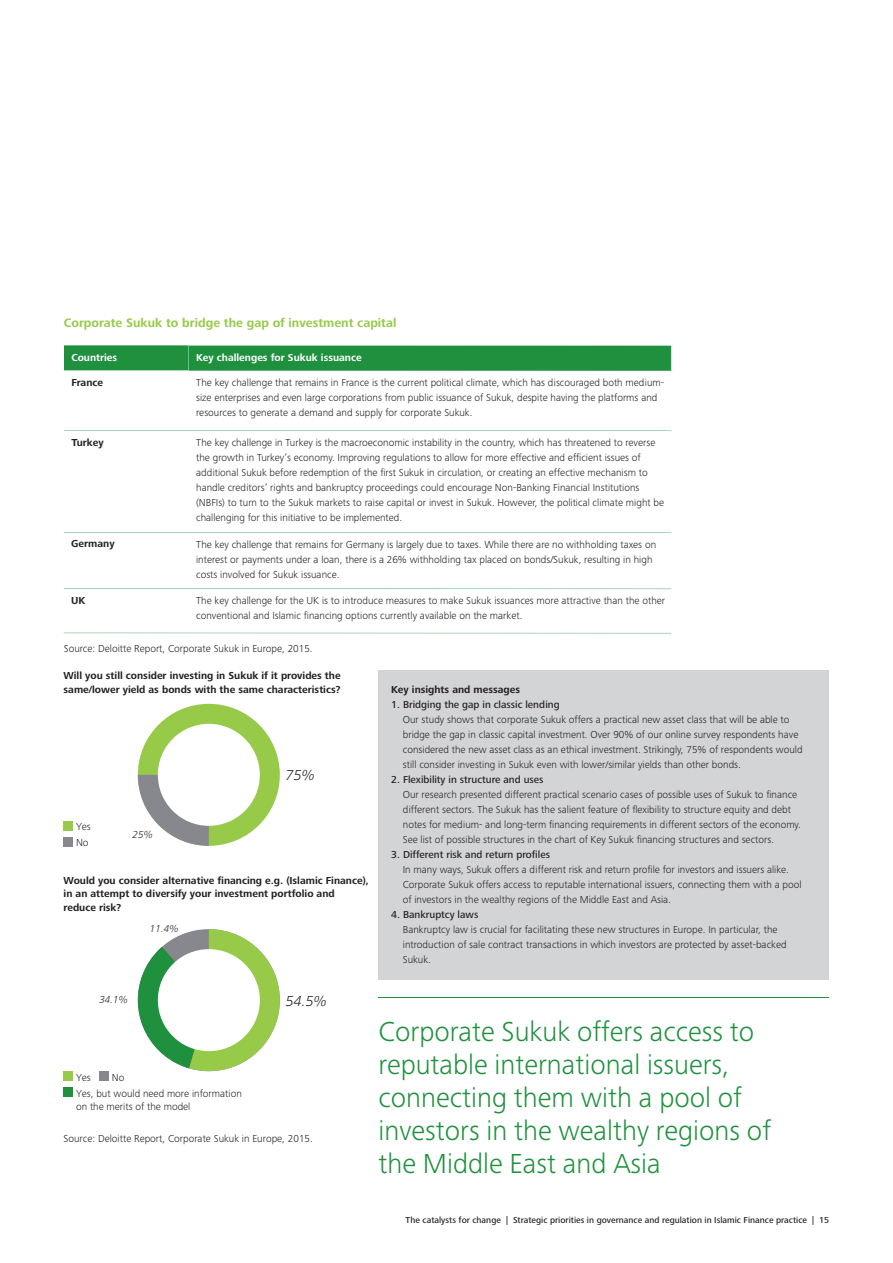
<style>
.page{position:relative;width:893px;height:1263px;background:#fff}
.page>*{position:absolute;margin:0;border:0;box-sizing:border-box;transform-origin:0 0}
.t1{font:300 28.5px/33px "Frutiger Next Pro";color:#1f913e}
.t2{font:italic 300 15px "Frutiger Next Pro";color:#231f20}
.t3{font:700 12.75px "Frutiger Next Pro";color:#97ca49}
.t4{font:300 10.5px/15px "Frutiger Next Pro";color:#231f20}
.t5{font:700 10.5px/13.5px "Frutiger Next Pro";color:#231f20}
.t6{font:500 10.5px "Frutiger Next Pro";color:#231f20}
.t7{font:700 10.5px "Frutiger Next Pro";color:#fff}
.t8{font:italic 300 10.5px "Frutiger Next Pro";color:#231f20}
.t9{font:500 9px "Frutiger Next Pro";color:#231f20}
</style>
<div class="page">
<div style="left:378px;top:670px;width:451px;height:310px;background:#d3d4d6"></div>
<hr style="left:378px;top:997px;width:451px;height:1px;background:#1f913e">
<div style="left:64px;top:345px;width:124px;height:26px;background:#1f913e"></div>
<div style="left:188px;top:345px;width:483px;height:26px;background:#1f913e"></div>
<hr style="left:188px;top:345px;width:1px;height:288px;background:#fff">
<hr style="left:64px;top:345px;width:607px;height:1px;background:#fff">
<hr style="left:64px;top:370px;width:607px;height:1px;background:#1f913e">
<hr style="left:64px;top:430px;width:607px;height:1px;background:#1f913e">
<hr style="left:64px;top:532px;width:607px;height:1px;background:#1f913e">
<hr style="left:64px;top:588px;width:607px;height:1px;background:#1f913e">
<hr style="left:64px;top:633px;width:607px;height:1px;background:#1f913e">
<div style="left:64px;top:821px;width:9px;height:9px;background:#97ca49"></div>
<div style="left:64px;top:837px;width:9px;height:9px;background:#86888e"></div>
<div style="left:138px;top:704px;width:142px;height:142px;background:#97ca49;border-radius:50%"></div>
<svg style="left:138px;top:775px;width:71px;height:71px"></svg>
<div style="left:158px;top:724px;width:102px;height:102px;background:#fff;border-radius:50%"></div>
<svg style="left:137px;top:929px;width:143px;height:142px"></svg>
<div style="left:158px;top:949px;width:102px;height:102px;background:#fff;border-radius:50%"></div>
<div style="left:64px;top:1072px;width:9px;height:9px;background:#97ca49"></div>
<div style="left:64px;top:1087px;width:9px;height:9px;background:#1f913e"></div>
<div style="left:99px;top:1072px;width:9px;height:9px;background:#86888e"></div>
<p class="t3" style="left:64px;top:319px;width:334px">Corporate Sukuk to bridge the gap of investment capital</p>
<p class="t7" style="left:71px;top:354px;width:47px">Countries</p>
<p class="t7" style="left:196px;top:354px;width:167px">Key challenges for Sukuk issuance</p>
<p class="t5" style="left:71px;top:377px;width:33px">France</p>
<p class="t4" style="left:196px;top:376px;width:469px">The key challenge that remains in France is the current political climate, which has discouraged both medium&shy;size enterprises and even large corporations from public issuance of Sukuk, despite having the platforms and resources to generate a demand and supply for corporate Sukuk.</p>
<p class="t5" style="left:71px;top:436px;width:34px">Turkey</p>
<p class="t4" style="left:196px;top:436px;width:470px">The key challenge in Turkey is the macroeconomic instability in the country, which has threatened to reverse the growth in Turkey’s economy. Improving regulations to allow for more effective and efficient issues of additional Sukuk before redemption of the first Sukuk in circulation, or creating an effective mechanism to handle creditors’ rights and bankruptcy proceedings could encourage Non-Banking Financial Institutions (NBFIs) to turn to the Sukuk markets to raise capital or invest in Sukuk. However, the political climate might be challenging for this initiative to be implemented.</p>
<p class="t5" style="left:71px;top:538px;width:45px">Germany</p>
<p class="t4" style="left:196px;top:538px;width:462px">The key challenge that remains for Germany is largely due to taxes. While there are no withholding taxes on interest or payments under a loan, there is a 26% withholding tax placed on bonds/Sukuk, resulting in high costs involved for Sukuk issuance.</p>
<p class="t5" style="left:71px;top:595px;width:16px">UK</p>
<p class="t4" style="left:196px;top:594px;width:471px">The key challenge for the UK is to introduce measures to make Sukuk issuances more attractive than the other conventional and Islamic financing options currently available on the market.</p>
<p class="t4" style="left:64px;top:642px;width:250px">Source: Deloitte Report, Corporate Sukuk in Europe, 2015.</p>
<p class="t5" style="left:64px;top:670px;width:279px">Will you still consider investing in Sukuk if it provides the same/lower yield as bonds with the same characteristics?</p>
<p class="t4" style="left:76px;top:820px;width:16px">Yes</p>
<p class="t4" style="left:76px;top:836px;width:14px">No</p>
<p class="t8" style="left:133px;top:831px;width:22px">25%</p>
<h2 class="t2" style="left:286px;top:770px;width:30px">75%</h2>
<p class="t5" style="left:64px;top:875px;width:307px">Would you consider alternative financing e.g. (Islamic Finance), in an attempt to diversify your investment portfolio and reduce risk?</p>
<p class="t8" style="left:150px;top:925px;width:30px">11.4%</p>
<p class="t5" style="left:391px;top:684px;width:130px">Key insights and messages</p>
<p class="t6" style="left:391px;top:701px;width:170px">1. Bridging the gap in classic lending</p>
<p class="t4" style="left:403px;top:713px;width:401px">Our study shows that corporate Sukuk offers a practical new asset class that will be able to bridge the gap in classic capital investment. Over 90% of our online survey respondents have considered the new asset class as an ethical investment. Strikingly, 75% of respondents would still consider investing in Sukuk even with lower/similar yields than other bonds.</p>
<p class="t6" style="left:391px;top:776px;width:154px">2. Flexibility in structure and uses</p>
<p class="t4" style="left:403px;top:788px;width:400px">Our research presented different practical scenario cases of possible uses of Sukuk to finance different sectors. The Sukuk has the salient feature of flexibility to structure equity and debt notes for medium- and long-term financing requirements in different sectors of the economy.<br>See list of possible structures in the chart of Key Sukuk financing structures and sectors.</p>
<p class="t6" style="left:391px;top:851px;width:160px">3. Different risk and return profiles</p>
<p class="t4" style="left:403px;top:863px;width:400px">In many ways, Sukuk offers a different risk and return profile for investors and issuers alike.<br>Corporate Sukuk offers access to reputable international issuers, connecting them with a pool of investors in the wealthy regions of the Middle East and Asia.</p>
<p class="t6" style="left:391px;top:911px;width:89px">4. Bankruptcy laws</p>
<p class="t4" style="left:403px;top:923px;width:385px">Bankruptcy law is crucial for facilitating these new structures in Europe. In particular, the introduction of sale contract transactions in which investors are protected by asset-backed<br>Sukuk.</p>
<p class="t8" style="left:99px;top:996px;width:30px">34.1%</p>
<p class="t4" style="left:76px;top:1071px;width:16px">Yes</p>
<p class="t4" style="left:112px;top:1071px;width:14px">No</p>
<p class="t4" style="left:76px;top:1087px;width:167px;line-height:13.5px">Yes, but would need more information on the merits of the model</p>
<h2 class="t2" style="left:286px;top:996px;width:42px">54.5%</h2>
<p class="t4" style="left:64px;top:1132px;width:251px">Source: Deloitte Report, Corporate Sukuk in Europe, 2015.</p>
<h1 class="t1" style="left:378px;top:1018px;width:394px">Corporate Sukuk offers access to reputable international issuers, connecting them with a pool of investors in the wealthy regions of the Middle East and Asia</h1>
<p class="t9" style="left:405px;top:1217px;width:425px">The catalysts for change | Strategic priorities in governance and regulation in Islamic Finance practice | 15</p>
</div>
